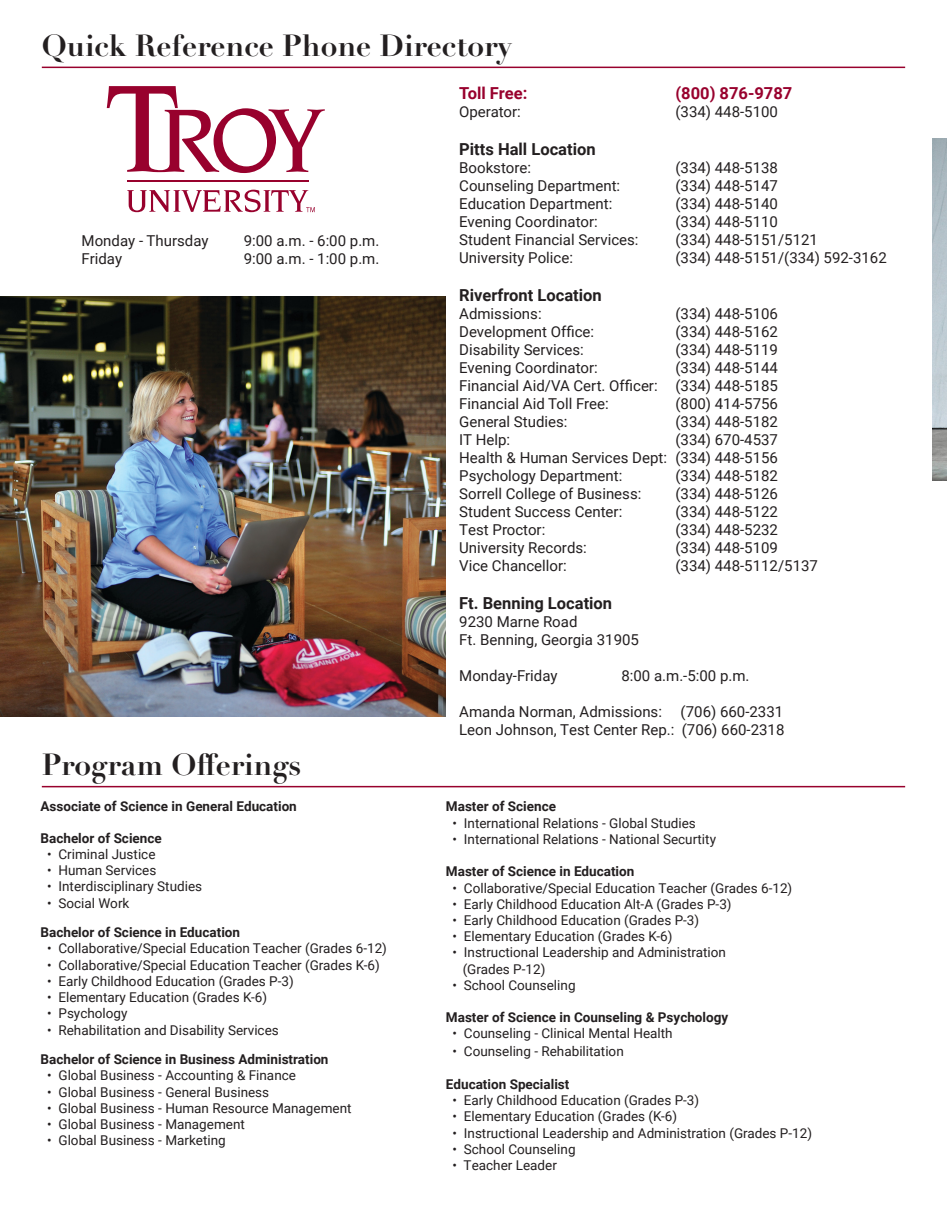
<style>
.page{position:relative;width:947px;height:1217px;background:#fff}
.page>*{position:absolute;margin:0;border:0;box-sizing:border-box;transform-origin:0 0}
.t1{font:700 30px "Didot LT Pro";color:#231f20}
.t2{font:700 16.5px "Roboto";color:#231f20}
.t3{font:700 16.5px "Roboto";color:#98012d}
.t4{font:15px "Roboto";color:#231f20}
.t5{font:13.5px "Roboto";color:#231f20}
.t6{font:700 13.5px "Roboto";color:#231f20}
</style>
<div class="page">
<hr style="left:42px;top:67px;width:862px;height:1px;background:#98012d">
<hr style="left:127px;top:180px;width:181px;height:1px;background:#98012d">
<svg style="left:107px;top:86px;width:217px;height:87px"></svg>
<svg style="left:127px;top:190px;width:188px;height:22px"></svg>
<img style="left:0;top:296px;width:446px;height:420px">
<hr style="left:42px;top:785px;width:862px;height:2px;background:#98012d">
<img style="left:932px;top:139px;width:14px;height:342px">
<p class="t1" style="left:42px;top:27px;width:471px">Quick Reference Phone Directory</p>
<p class="t3" style="left:459px;top:82px;width:70px">Toll Free:</p>
<p class="t3" style="left:675px;top:82px;width:118px">(800) 876-9787</p>
<p class="t4" style="left:459px;top:101px;width:63px">Operator:</p>
<p class="t4" style="left:675px;top:101px;width:104px">(334) 448-5100</p>
<p class="t2" style="left:459px;top:137px;width:138px">Pitts Hall Location</p>
<p class="t4" style="left:459px;top:157px;width:73px">Bookstore:</p>
<p class="t4" style="left:675px;top:157px;width:104px">(334) 448-5138</p>
<p class="t4" style="left:459px;top:175px;width:162px">Counseling Department:</p>
<p class="t4" style="left:675px;top:175px;width:104px">(334) 448-5147</p>
<p class="t4" style="left:459px;top:193px;width:154px">Education Department:</p>
<p class="t4" style="left:675px;top:193px;width:104px">(334) 448-5140</p>
<p class="t4" style="left:459px;top:211px;width:140px">Evening Coordinator:</p>
<p class="t4" style="left:675px;top:211px;width:104px">(334) 448-5110</p>
<p class="t4" style="left:459px;top:229px;width:181px">Student Financial Services:</p>
<p class="t4" style="left:675px;top:229px;width:144px">(334) 448-5151/5121</p>
<p class="t4" style="left:459px;top:247px;width:115px">University Police:</p>
<p class="t4" style="left:675px;top:247px;width:213px">(334) 448-5151/(334) 592-3162</p>
<p class="t2" style="left:459px;top:283px;width:144px">Riverfront Location</p>
<p class="t4" style="left:459px;top:303px;width:84px">Admissions:</p>
<p class="t4" style="left:675px;top:303px;width:104px">(334) 448-5106</p>
<p class="t4" style="left:459px;top:321px;width:136px">Development Office:</p>
<p class="t4" style="left:675px;top:321px;width:104px">(334) 448-5162</p>
<p class="t4" style="left:459px;top:339px;width:126px">Disability Services:</p>
<p class="t4" style="left:675px;top:339px;width:104px">(334) 448-5119</p>
<p class="t4" style="left:459px;top:357px;width:140px">Evening Coordinator:</p>
<p class="t4" style="left:675px;top:357px;width:104px">(334) 448-5144</p>
<p class="t4" style="left:459px;top:375px;width:320px">Financial Aid/VA Cert. Officer: (334) 448-5185</p>
<p class="t4" style="left:459px;top:393px;width:151px">Financial Aid Toll Free:</p>
<p class="t4" style="left:675px;top:393px;width:104px">(800) 414-5756</p>
<p class="t4" style="left:459px;top:411px;width:110px">General Studies:</p>
<p class="t4" style="left:675px;top:411px;width:104px">(334) 448-5182</p>
<p class="t4" style="left:459px;top:429px;width:52px">IT Help:</p>
<p class="t4" style="left:675px;top:429px;width:104px">(334) 670-4537</p>
<p class="t4" style="left:459px;top:447px;width:320px">Health &amp; Human Services Dept: (334) 448-5156</p>
<p class="t4" style="left:459px;top:465px;width:164px">Psychology Department:</p>
<p class="t4" style="left:675px;top:465px;width:104px">(334) 448-5182</p>
<p class="t4" style="left:459px;top:483px;width:183px">Sorrell College of Business:</p>
<p class="t4" style="left:675px;top:483px;width:104px">(334) 448-5126</p>
<p class="t4" style="left:459px;top:501px;width:164px">Student Success Center:</p>
<p class="t4" style="left:675px;top:501px;width:104px">(334) 448-5122</p>
<p class="t4" style="left:459px;top:519px;width:88px">Test Proctor:</p>
<p class="t4" style="left:675px;top:519px;width:104px">(334) 448-5232</p>
<p class="t4" style="left:459px;top:537px;width:129px">University Records:</p>
<p class="t4" style="left:675px;top:537px;width:104px">(334) 448-5109</p>
<p class="t4" style="left:459px;top:555px;width:109px">Vice Chancellor:</p>
<p class="t4" style="left:675px;top:555px;width:144px">(334) 448-5112/5137</p>
<p class="t2" style="left:459px;top:591px;width:154px">Ft. Benning Location</p>
<p class="t4" style="left:459px;top:611px;width:120px">9230 Marne Road</p>
<p class="t4" style="left:459px;top:629px;width:181px">Ft. Benning, Georgia 31905</p>
<p class="t4" style="left:459px;top:665px;width:100px">Monday-Friday</p>
<p class="t4" style="left:621px;top:665px;width:130px">8:00 a.m.-5:00 p.m.</p>
<p class="t4" style="left:459px;top:701px;width:325px">Amanda Norman, Admissions: (706) 660-2331</p>
<p class="t4" style="left:459px;top:719px;width:326px">Leon Johnson, Test Center Rep.: (706) 660-2318</p>
<p class="t4" style="left:82px;top:230px;width:128px">Monday - Thursday</p>
<p class="t4" style="left:244px;top:230px;width:137px">9:00 a.m. - 6:00 p.m.</p>
<p class="t4" style="left:82px;top:248px;width:42px">Friday</p>
<p class="t4" style="left:244px;top:248px;width:137px">9:00 a.m. - 1:00 p.m.</p>
<p class="t1" style="left:42px;top:746px;width:261px">Program Offerings</p>
<p class="t6" style="left:40px;top:797px;width:258px">Associate of Science in General Education</p>
<p class="t6" style="left:40px;top:828px;width:123px">Bachelor of Science</p>
<p class="t5" style="left:47px;top:844px;width:110px">• Criminal Justice</p>
<p class="t5" style="left:47px;top:860px;width:111px">• Human Services</p>
<p class="t5" style="left:47px;top:876px;width:156px">• Interdisciplinary Studies</p>
<p class="t5" style="left:47px;top:893px;width:84px">• Social Work</p>
<p class="t6" style="left:40px;top:922px;width:201px">Bachelor of Science in Education</p>
<p class="t5" style="left:47px;top:938px;width:341px">• Collaborative/Special Education Teacher (Grades 6-12)</p>
<p class="t5" style="left:47px;top:955px;width:334px">• Collaborative/Special Education Teacher (Grades K-6)</p>
<p class="t5" style="left:47px;top:971px;width:248px">• Early Childhood Education (Grades P-3)</p>
<p class="t5" style="left:47px;top:987px;width:221px">• Elementary Education (Grades K-6)</p>
<p class="t5" style="left:47px;top:1003px;width:82px">• Psychology</p>
<p class="t5" style="left:47px;top:1019px;width:233px">• Rehabilitation and Disability Services</p>
<p class="t6" style="left:40px;top:1049px;width:289px">Bachelor of Science in Business Administration</p>
<p class="t5" style="left:47px;top:1065px;width:250px">• Global Business - Accounting &amp; Finance</p>
<p class="t5" style="left:47px;top:1082px;width:223px">• Global Business - General Business</p>
<p class="t5" style="left:47px;top:1098px;width:306px">• Global Business - Human Resource Management</p>
<p class="t5" style="left:47px;top:1114px;width:199px">• Global Business - Management</p>
<p class="t5" style="left:47px;top:1130px;width:180px">• Global Business - Marketing</p>
<p class="t6" style="left:446px;top:797px;width:112px">Master of Science</p>
<p class="t5" style="left:452px;top:813px;width:245px">• International Relations - Global Studies</p>
<p class="t5" style="left:452px;top:829px;width:265px">• International Relations - National Securtity</p>
<p class="t6" style="left:446px;top:861px;width:190px">Master of Science in Education</p>
<p class="t5" style="left:452px;top:878px;width:341px">• Collaborative/Special Education Teacher (Grades 6-12)</p>
<p class="t5" style="left:452px;top:894px;width:280px">• Early Childhood Education Alt-A (Grades P-3)</p>
<p class="t5" style="left:452px;top:910px;width:248px">• Early Childhood Education (Grades P-3)</p>
<p class="t5" style="left:452px;top:926px;width:221px">• Elementary Education (Grades K-6)</p>
<p class="t5" style="left:452px;top:942px;width:275px">• Instructional Leadership and Administration</p>
<p class="t5" style="left:462px;top:959px;width:84px">(Grades P-12)</p>
<p class="t5" style="left:452px;top:975px;width:124px">• School Counseling</p>
<p class="t6" style="left:446px;top:1007px;width:284px">Master of Science in Counseling &amp; Psychology</p>
<p class="t5" style="left:452px;top:1023px;width:221px">• Counseling - Clinical Mental Health</p>
<p class="t5" style="left:452px;top:1041px;width:173px">• Counseling - Rehabilitation</p>
<p class="t6" style="left:446px;top:1074px;width:125px">Education Specialist</p>
<p class="t5" style="left:452px;top:1090px;width:248px">• Early Childhood Education (Grades P-3)</p>
<p class="t5" style="left:452px;top:1106px;width:226px">• Elementary Education (Grades (K-6)</p>
<p class="t5" style="left:452px;top:1122px;width:361px">• Instructional Leadership and Administration (Grades P-12)</p>
<p class="t5" style="left:452px;top:1139px;width:124px">• School Counseling</p>
<p class="t5" style="left:452px;top:1155px;width:106px">• Teacher Leader</p>
</div>
